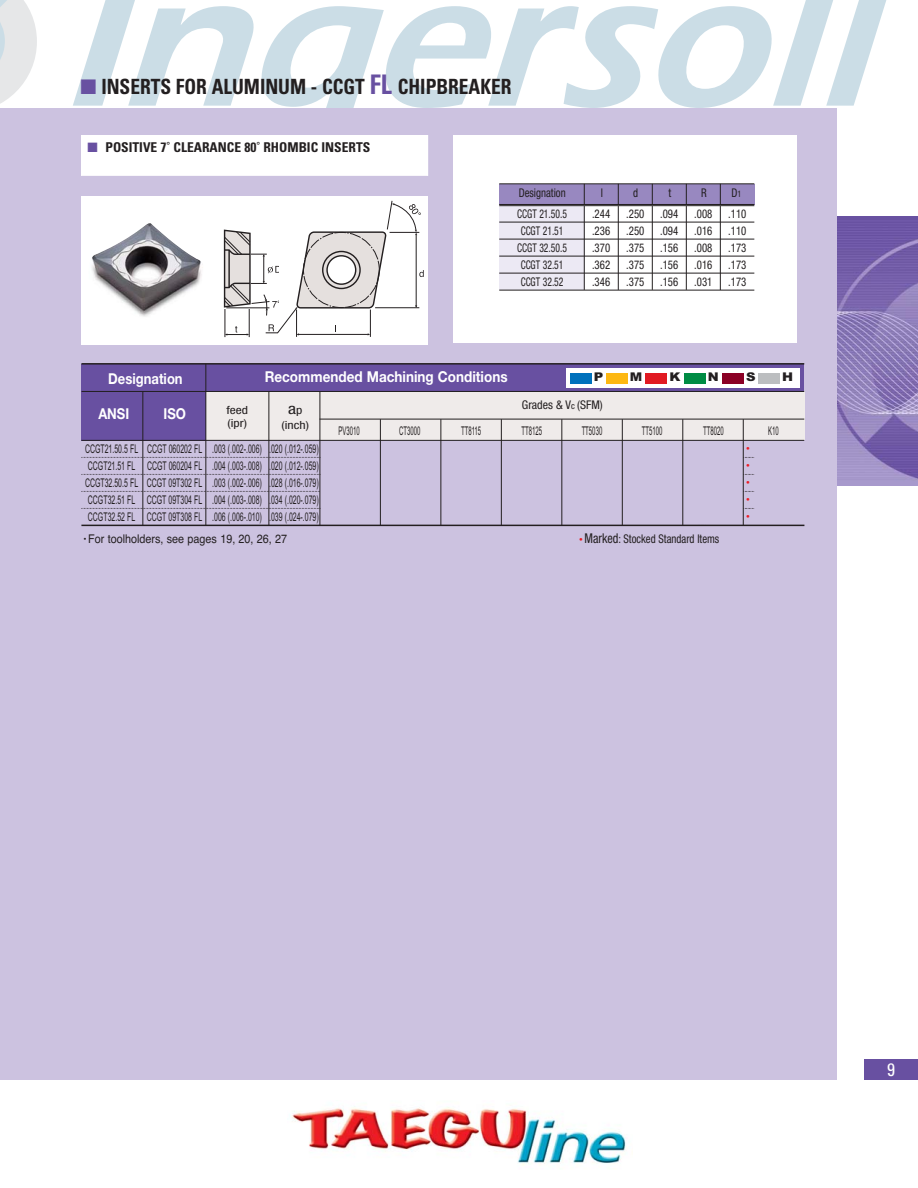
<style>
.page{position:relative;width:918px;height:1188px;background:#fff}
.page>*{position:absolute;margin:0;border:0;box-sizing:border-box;transform-origin:0 0}
.t1{font:700 condensed 21px "Univers";color:#231f20;scale:.92 1}
.t2{font:condensed 18px "Univers";color:#fff}
.t3{font:700 15px "Helvetica Neue";color:#fff;scale:.9 1}
.t4{font:700 15px "Helvetica Neue";color:#fff;scale:.87 1}
.t5{font:condensed 15px "Helvetica Neue";color:#231f20;scale:1.2 1}
.t6{font:700 condensed 13.5px "Univers";color:#231f20}
.t7{font:12px/17px "Arial";color:#231f20;text-align:justify;scale:.58 1}
.t8{font:condensed 12px/17px "Helvetica Neue";color:#231f20;text-align:justify;scale:.9 1}
.t9{font:condensed 12px/17px "Helvetica Neue";color:#231f20;scale:.8 1}
.t10{font:12px "Arial";color:#231f20;scale:.5 1}
.t11{font:12px "Helvetica";color:#231f20;scale:.9 1}
.t12{font:condensed 12px "Helvetica Neue";color:#231f20}
.t13{font:900 12px "Arial";color:#231f20;scale:1.1 1}
.t14{font:condensed 11.25px/13.5px "Helvetica Neue";color:#231f20;scale:1.2 1}
.t15{font:condensed 7.5px "Helvetica Neue";color:#ed1c24}
.s1{color:#6850a1}
.s2{font-size:27px;color:#6850a1}
.s3{font-size:9px}
.s4{font-size:11.25px}
.s5{font-size:7.5px;color:#ed1c24}
.s6{font-size:13.5px}
</style>
<div class="page">
<svg style="left:73px;top:0;width:814px;height:108px"></svg>
<svg style="left:0;top:0;width:37px;height:104px"></svg>
<div style="left:864px;top:1060px;width:54px;height:20px;background:#6850a1"></div>
<img style="left:292px;top:1106px;width:334px;height:60px">
<img style="left:837px;top:216px;width:81px;height:270px">
<div style="left:0;top:108px;width:837px;height:972px;background:#ccc2e0"></div>
<div style="left:453px;top:135px;width:344px;height:208px;background:#fff"></div>
<div style="left:81px;top:196px;width:347px;height:149px;background:#fff"></div>
<div style="left:81px;top:136px;width:347px;height:39px;background:#fff"></div>
<div style="left:81px;top:135px;width:347px;height:41px;border:1px solid #fff"></div>
<div style="left:206px;top:391px;width:598px;height:49px;background:#efebea"></div>
<div style="left:81px;top:364px;width:723px;height:27px;background:#6850a1"></div>
<div style="left:81px;top:364px;width:125px;height:76px;background:#6850a1"></div>
<hr style="left:82px;top:391px;width:722px;height:1px;background:#231f20">
<hr style="left:81px;top:363px;width:723px;height:2px;background:#231f20">
<svg style="left:81px;top:457px;width:239px;height:1px"></svg>
<svg style="left:81px;top:474px;width:239px;height:1px"></svg>
<hr style="left:320px;top:391px;width:1px;height:135px;background:#231f20">
<hr style="left:380px;top:419px;width:1px;height:107px;background:#231f20">
<hr style="left:441px;top:419px;width:1px;height:107px;background:#231f20">
<hr style="left:501px;top:419px;width:1px;height:107px;background:#231f20">
<hr style="left:562px;top:419px;width:1px;height:107px;background:#231f20">
<hr style="left:622px;top:419px;width:1px;height:107px;background:#231f20">
<hr style="left:683px;top:419px;width:1px;height:107px;background:#231f20">
<hr style="left:743px;top:419px;width:1px;height:107px;background:#231f20">
<hr style="left:269px;top:391px;width:1px;height:134px;background:#231f20">
<hr style="left:206px;top:364px;width:1px;height:161px;background:#231f20">
<hr style="left:143px;top:392px;width:1px;height:134px;background:#231f20">
<svg style="left:81px;top:491px;width:239px;height:1px"></svg>
<svg style="left:81px;top:508px;width:240px;height:1px"></svg>
<hr style="left:81px;top:525px;width:723px;height:1px;background:#231f20">
<hr style="left:81px;top:440px;width:723px;height:1px;background:#231f20">
<div style="left:566px;top:369px;width:233px;height:19px;background:#fff"></div>
<div style="left:570px;top:373px;width:21px;height:11px;background:#0071bc"></div>
<div style="left:758px;top:373px;width:22px;height:11px;background:#bcbec0"></div>
<div style="left:606px;top:373px;width:21px;height:11px;background:#fdb813"></div>
<div style="left:646px;top:373px;width:21px;height:11px;background:#e11a22"></div>
<div style="left:684px;top:373px;width:21px;height:11px;background:#008c44"></div>
<div style="left:722px;top:373px;width:21px;height:11px;background:#8b0025"></div>
<hr style="left:320px;top:419px;width:484px;height:1px;background:#231f20">
<div style="left:499px;top:206px;width:85px;height:84px;background:#ece9f4"></div>
<div style="left:499px;top:184px;width:255px;height:20px;background:#9888c0"></div>
<svg style="left:584px;top:184px;width:1px;height:20px"></svg>
<svg style="left:618px;top:184px;width:1px;height:20px"></svg>
<svg style="left:652px;top:184px;width:1px;height:20px"></svg>
<svg style="left:686px;top:184px;width:1px;height:20px"></svg>
<svg style="left:720px;top:184px;width:1px;height:20px"></svg>
<hr style="left:584px;top:206px;width:1px;height:84px;background:#231f20">
<hr style="left:618px;top:206px;width:1px;height:84px;background:#231f20">
<hr style="left:652px;top:206px;width:1px;height:84px;background:#231f20">
<hr style="left:686px;top:206px;width:1px;height:84px;background:#231f20">
<hr style="left:720px;top:206px;width:1px;height:84px;background:#231f20">
<hr style="left:499px;top:183px;width:255px;height:1px;background:#231f20">
<hr style="left:499px;top:222px;width:255px;height:1px;background:#231f20">
<hr style="left:499px;top:239px;width:255px;height:1px;background:#231f20">
<hr style="left:499px;top:256px;width:255px;height:1px;background:#231f20">
<hr style="left:499px;top:273px;width:255px;height:1px;background:#231f20">
<hr style="left:499px;top:290px;width:255px;height:1px;background:#231f20">
<hr style="left:499px;top:204px;width:255px;height:1px;background:#231f20">
<hr style="left:499px;top:205px;width:255px;height:1px;background:#231f20">
<svg style="left:223px;top:201px;width:201px;height:136px"></svg>
<img style="left:92px;top:223px;width:110px;height:94px">
<h1 class="t1" style="left:80px;top:79px;width:470px"><span class="s1">■</span> INSERTS FOR ALUMINUM - CCGT <span class="s2">FL</span> CHIPBREAKER</h1>
<p class="t6" style="left:88px;top:142px;width:284px"><span class="s1">■</span> POSITIVE 7˚ CLEARANCE 80˚ RHOMBIC INSERTS</p>
<p class="t8" style="left:519px;top:186px;width:54px">Designation</p>
<p class="t8" style="left:601px;top:186px;width:4px">l</p>
<p class="t8" style="left:633px;top:186px;width:7px">d</p>
<p class="t8" style="left:668px;top:186px;width:5px">t</p>
<p class="t8" style="left:701px;top:186px;width:8px">R</p>
<p class="t8" style="left:731px;top:186px;width:12px">D<span class="s3">1</span></p>
<p class="t9" style="left:517px;top:206px;width:64px">CCGT 21.50.5<br>CCGT 21.51<br>CCGT 32.50.5<br>CCGT 32.51<br>CCGT 32.52</p>
<p class="t8" style="left:592px;top:206px;width:22px">.244 .236 .370 .362 .346</p>
<p class="t8" style="left:626px;top:206px;width:22px">.250 .250 .375 .375 .375</p>
<p class="t8" style="left:660px;top:206px;width:22px">.094 .094 .156 .156 .156</p>
<p class="t8" style="left:694px;top:206px;width:22px">.008 .016 .008 .016 .031</p>
<p class="t8" style="left:728px;top:206px;width:22px">.110 .110 .173 .173 .173</p>
<p class="t3" style="left:265px;top:372px;width:271px">Recommended Machining Conditions</p>
<p class="t13" style="left:594px;top:373px;width:10px">P</p>
<p class="t13" style="left:630px;top:373px;width:13px">M</p>
<p class="t13" style="left:670px;top:373px;width:11px">K</p>
<p class="t13" style="left:708px;top:373px;width:11px">N</p>
<p class="t13" style="left:746px;top:373px;width:10px">S</p>
<p class="t13" style="left:782px;top:373px;width:11px">H</p>
<p class="t4" style="left:108px;top:373px;width:87px">Designation</p>
<p class="t4" style="left:98px;top:409px;width:37px">ANSI</p>
<p class="t4" style="left:164px;top:409px;width:27px">ISO</p>
<p class="t12" style="left:522px;top:401px;width:82px">Grades &amp; V<span class="s3">c</span> (SFM)</p>
<p class="t14" style="left:226px;top:404px;width:20px">feed (ipr)</p>
<p class="t5" style="left:288px;top:404px;width:13px">a<span class="s4">p</span></p>
<p class="t14" style="left:282px;top:420px;width:24px">(inch)</p>
<p class="t10" style="left:339px;top:426px;width:44px">PV3010</p>
<p class="t10" style="left:399px;top:426px;width:44px">CT3000</p>
<p class="t10" style="left:461px;top:426px;width:42px">TT8115</p>
<p class="t10" style="left:522px;top:426px;width:43px">TT8125</p>
<p class="t10" style="left:582px;top:426px;width:43px">TT5030</p>
<p class="t10" style="left:642px;top:426px;width:43px">TT5100</p>
<p class="t10" style="left:703px;top:426px;width:43px">TT8020</p>
<p class="t10" style="left:768px;top:426px;width:23px">K10</p>
<p class="t15" style="left:746px;top:445px;width:5px">•</p>
<p class="t15" style="left:746px;top:462px;width:5px">•</p>
<p class="t15" style="left:746px;top:479px;width:5px">•</p>
<p class="t15" style="left:746px;top:496px;width:5px">•</p>
<p class="t15" style="left:746px;top:513px;width:5px">•</p>
<p class="t7" style="left:85px;top:442px;width:93px;text-align:left">CCGT21.50.5 FL<br>CCGT21.51 FL<br>CCGT32.50.5 FL<br>CCGT32.51 FL<br>CCGT32.52 FL</p>
<p class="t7" style="left:212px;top:442px;width:87px">.003 (.002-.006) .004 (.003-.008) .003 (.002-.006) .004 (.003-.008) .006 (.006-.010)</p>
<p class="t7" style="left:269px;top:441px;width:87px">.020 (.012-.059) .020 (.012-.059) .028 (.016-.079) .034 (.020-.079) .039 (.024-.079)</p>
<p class="t7" style="left:147px;top:442px;width:97px">CCGT 060202 FL CCGT 060204 FL CCGT 09T302 FL CCGT 09T304 FL CCGT 09T308 FL</p>
<p class="t11" style="left:83px;top:534px;width:229px"><span class="s3">•</span> For toolholders, see pages 19, 20, 26, 27</p>
<p class="t8" style="left:579px;top:531px;width:157px"><span class="s5">•</span> <span class="s6">Marked</span>: Stocked Standard Items</p>
<h2 class="t2" style="left:887px;top:1063px;width:9px">9</h2>
</div>
